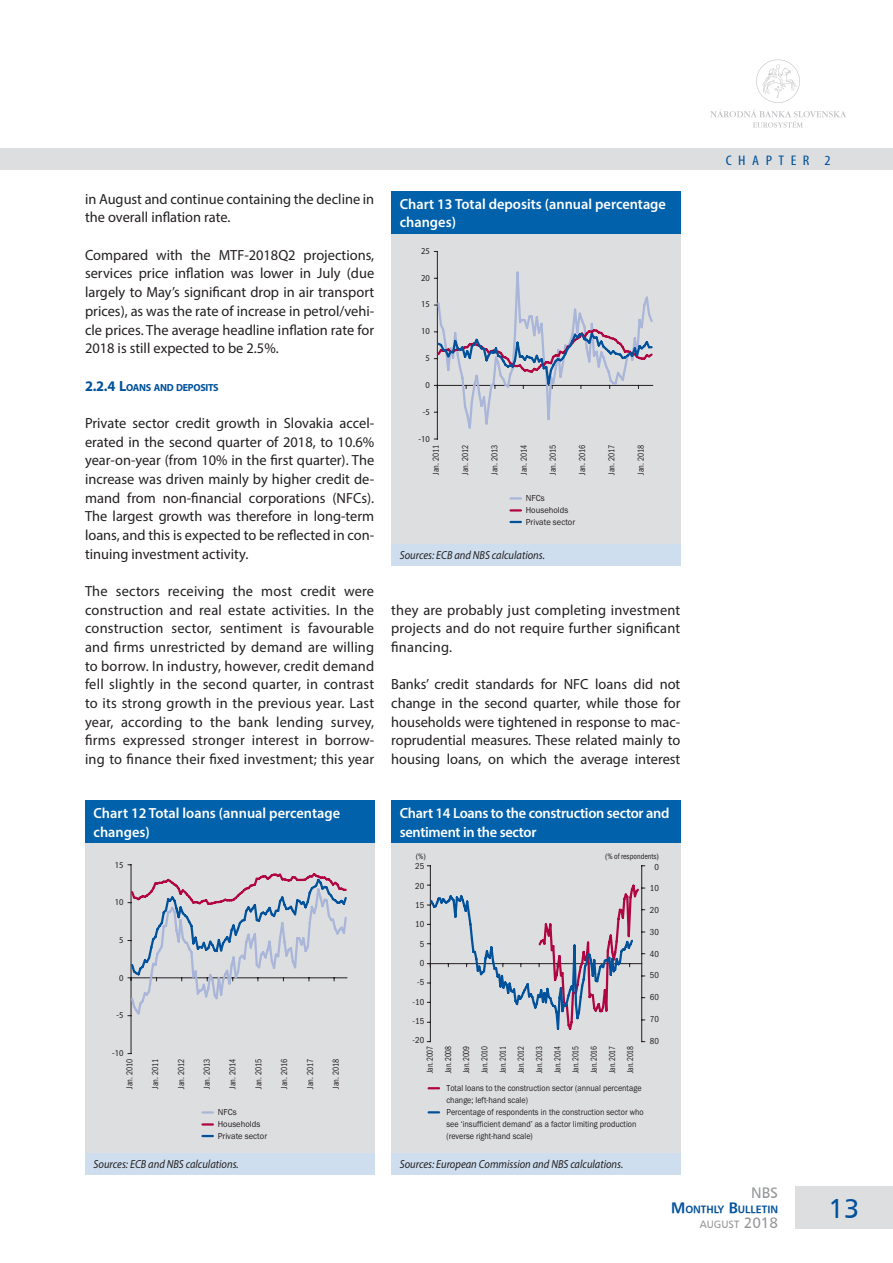
<style>
.page{position:relative;width:893px;height:1263px;background:#fff}
.page>*{position:absolute;margin:0;border:0;box-sizing:border-box;transform-origin:0 0}
.t1{font:27px "Humanist 777 AT";color:#01519b}
.t2{font:15px "Humanist 777 AT";color:#939598}
._1_text{font:14.7px/18.6px "Myriad Pro";color:#231f20;text-align:justify}
._3_graf_NADPIS{font:600 14.7px/18.8px "Myriad Pro";color:#fff}
._3_graf_NADPIS-2{font:600 14.7px/18.8px "Myriad Pro";letter-spacing:-.02em;color:#fff}
.t3{font:condensed 13.95px "Myriad Pro";letter-spacing:.405em;color:#01519b;scale:1.15 1}
._3_graf_ZDROJ{font:italic 11.7px "Myriad Pro";color:#231f20;scale:.9 1}
.t4{font:10.5px "Humanist 777 AT Bold";color:#01519b}
.t5{font:10.5px "Humanist 777 AT";color:#939598}
._1_nadpis_3{font:700 10.35px "Myriad Pro";letter-spacing:-.03em;color:#01519b}
.t6{font:9px/12px "Franklin Got Itc TEE";color:#231f20;scale:.9 1}
.t7{font:condensed 9px "Franklin Got Itc TEE";color:#231f20;scale:.9 1}
.t8{font:condensed 9px/18.1px "Franklin Got Itc TEE";color:#231f20;text-align:justify;scale:.85 1}
.t9{font:9px/12px "Franklin Got Itc TEE";color:#231f20;scale:.95 1}
.t10{font:condensed 9px/19.4px "Franklin Got Itc TEE";color:#231f20;text-align:right}
.t11{font:9px "Myriad Pro";color:#231f20;scale:.95 1}
.t12{font:condensed 8.25px "Franklin Got Itc TEE";color:#231f20;scale:.95 1}
.s1{font-size:14.7px}
.s2{font-size:15px}
</style>
<div class="page">
<div style="left:0;top:149px;width:893px;height:21px;background:#dddee0"></div>
<svg style="left:710px;top:109px;width:136px;height:19px"></svg>
<svg style="left:756px;top:60px;width:44px;height:43px"></svg>
<div style="left:795px;top:1186px;width:98px;height:43px;background:#dddee0"></div>
<div style="left:391px;top:191px;width:289px;height:43px;background:#0161ab"></div>
<div style="left:391px;top:234px;width:289px;height:310px;background:#dddee0"></div>
<div style="left:391px;top:544px;width:289px;height:22px;background:#cedeee"></div>
<div style="left:85px;top:800px;width:289px;height:43px;background:#0161ab"></div>
<div style="left:85px;top:843px;width:289px;height:310px;background:#dddee0"></div>
<div style="left:85px;top:1153px;width:289px;height:22px;background:#cedeee"></div>
<div style="left:391px;top:800px;width:289px;height:43px;background:#0161ab"></div>
<div style="left:391px;top:843px;width:289px;height:310px;background:#dddee0"></div>
<div style="left:391px;top:1153px;width:289px;height:22px;background:#cedeee"></div>
<svg style="left:202px;top:1135px;width:11px;height:2px"></svg>
<svg style="left:202px;top:1123px;width:11px;height:2px"></svg>
<svg style="left:202px;top:1111px;width:11px;height:2px"></svg>
<hr style="left:131px;top:865px;width:1px;height:188px;background:#231f20">
<svg style="left:128px;top:871px;width:219px;height:145px"></svg>
<svg style="left:510px;top:521px;width:11px;height:2px"></svg>
<svg style="left:510px;top:509px;width:11px;height:2px"></svg>
<svg style="left:510px;top:497px;width:11px;height:2px"></svg>
<hr style="left:437px;top:251px;width:1px;height:188px;background:#231f20">
<svg style="left:434px;top:270px;width:219px;height:160px"></svg>
<svg style="left:429px;top:1111px;width:10px;height:2px"></svg>
<svg style="left:429px;top:1087px;width:10px;height:2px"></svg>
<hr style="left:430px;top:866px;width:1px;height:175px;background:#231f20">
<hr style="left:641px;top:866px;width:1px;height:175px;background:#231f20">
<svg style="left:427px;top:883px;width:218px;height:149px"></svg>
<p class="_1_text" style="left:85px;top:189px;width:291px">in August and continue containing the decline in the overall inflation rate.</p>
<p class="_1_text" style="left:85px;top:245px;width:291px">Compared with the MTF-2018Q2 projections, services price inflation was lower in July (due largely to May’s significant drop in air transport prices), as was the rate of increase in petrol/vehi&shy;cle prices. The average headline inflation rate for 2018 is still expected to be 2.5%.</p>
<p class="_1_nadpis_3" style="left:85px;top:380px;width:135px"><span class="s1">2.2.4 L</span>OANS AND DEPOSITS</p>
<p class="_1_text" style="left:85px;top:413px;width:291px">Private sector credit growth in Slovakia accel&shy;erated in the second quarter of 2018, to 10.6% year-on-year (from 10% in the first quarter). The increase was driven mainly by higher credit de&shy;mand from non-financial corporations (NFCs).<br>The largest growth was therefore in long-term loans, and this is expected to be reflected in con&shy;tinuing investment activity.</p>
<p class="_1_text" style="left:85px;top:581px;width:291px">The sectors receiving the most credit were construction and real estate activities. In the construction sector, sentiment is favourable and firms unrestricted by demand are willing to borrow. In industry, however, credit demand fell slightly in the second quarter, in contrast to its strong growth in the previous year. Last year, according to the bank lending survey, firms expressed stronger interest in borrow&shy;ing to finance their fixed investment; this year</p>
<p class="_3_graf_NADPIS" style="left:94px;top:803px;width:248px">Chart 12 Total loans (annual percentage changes)</p>
<p class="t11" style="left:115px;top:859px;width:11px">15</p>
<p class="t11" style="left:115px;top:897px;width:11px">10</p>
<p class="t11" style="left:119px;top:934px;width:6px">5</p>
<p class="t11" style="left:119px;top:972px;width:6px">0</p>
<p class="t11" style="left:116px;top:1010px;width:9px">-5</p>
<p class="t11" style="left:112px;top:1047px;width:13px">-10</p>
<p class="t7" style="left:124px;top:1089px;width:35px;rotate:-90deg">Jan. 2010</p>
<p class="t7" style="left:150px;top:1089px;width:35px;rotate:-90deg">Jan. 2011</p>
<p class="t7" style="left:176px;top:1089px;width:35px;rotate:-90deg">Jan. 2012</p>
<p class="t7" style="left:202px;top:1089px;width:35px;rotate:-90deg">Jan. 2013</p>
<p class="t7" style="left:228px;top:1089px;width:35px;rotate:-90deg">Jan. 2014</p>
<p class="t7" style="left:253px;top:1089px;width:35px;rotate:-90deg">Jan. 2015</p>
<p class="t7" style="left:279px;top:1089px;width:35px;rotate:-90deg">Jan. 2016</p>
<p class="t7" style="left:305px;top:1089px;width:35px;rotate:-90deg">Jan. 2017</p>
<p class="t7" style="left:331px;top:1089px;width:35px;rotate:-90deg">Jan. 2018</p>
<p class="t9" style="left:218px;top:1106px;width:54px">NFCs<br>Households<br>Private sector</p>
<p class="_3_graf_ZDROJ" style="left:94px;top:1157px;width:163px">Sources: ECB and NBS calculations.</p>
<p class="_3_graf_NADPIS" style="left:400px;top:194px;width:268px">Chart 13 Total deposits (annual percentage changes)</p>
<p class="t11" style="left:421px;top:245px;width:11px">25</p>
<p class="t11" style="left:421px;top:272px;width:11px">20</p>
<p class="t11" style="left:421px;top:299px;width:11px">15</p>
<p class="t11" style="left:421px;top:326px;width:11px">10</p>
<p class="t11" style="left:426px;top:353px;width:6px">5</p>
<p class="t11" style="left:426px;top:379px;width:6px">0</p>
<p class="t11" style="left:423px;top:406px;width:9px">-5</p>
<p class="t11" style="left:419px;top:433px;width:13px">-10</p>
<p class="t7" style="left:431px;top:475px;width:35px;rotate:-90deg">Jan. 2011</p>
<p class="t7" style="left:460px;top:475px;width:35px;rotate:-90deg">Jan. 2012</p>
<p class="t7" style="left:489px;top:475px;width:35px;rotate:-90deg">Jan. 2013</p>
<p class="t7" style="left:519px;top:475px;width:35px;rotate:-90deg">Jan. 2014</p>
<p class="t7" style="left:548px;top:475px;width:35px;rotate:-90deg">Jan. 2015</p>
<p class="t7" style="left:577px;top:475px;width:35px;rotate:-90deg">Jan. 2016</p>
<p class="t7" style="left:606px;top:475px;width:35px;rotate:-90deg">Jan. 2017</p>
<p class="t7" style="left:636px;top:475px;width:35px;rotate:-90deg">Jan. 2018</p>
<p class="t9" style="left:526px;top:492px;width:54px">NFCs<br>Households<br>Private sector</p>
<p class="_3_graf_ZDROJ" style="left:400px;top:548px;width:163px">Sources: ECB and NBS calculations.</p>
<p class="_1_text" style="left:391px;top:600px;width:291px">they are probably just completing investment projects and do not require further significant financing.</p>
<p class="_1_text" style="left:391px;top:675px;width:291px">Banks’ credit standards for NFC loans did not change in the second quarter, while those for households were tightened in response to mac&shy;roprudential measures. These related mainly to housing loans, on which the average interest</p>
<p class="_3_graf_NADPIS-2" style="left:400px;top:803px;width:271px">Chart 14 Loans to the construction sector and sentiment in the sector</p>
<p class="t12" style="left:416px;top:852px;width:12px">(%)</p>
<p class="t12" style="left:605px;top:852px;width:58px">(% of respondents)</p>
<p class="t10" style="left:413px;top:857px;width:13px">25<br>20<br>15<br>10<br>5<br>0 -5 -10 -15 -20</p>
<p class="t10" style="left:654px;top:857px;width:6px">0</p>
<p class="t10" style="left:650px;top:879px;width:11px">10</p>
<p class="t10" style="left:650px;top:900px;width:11px">20</p>
<p class="t10" style="left:650px;top:922px;width:11px">30</p>
<p class="t10" style="left:650px;top:944px;width:11px">40</p>
<p class="t10" style="left:650px;top:966px;width:11px">50</p>
<p class="t10" style="left:650px;top:987px;width:11px">60</p>
<p class="t10" style="left:650px;top:1009px;width:11px">70</p>
<p class="t10" style="left:650px;top:1031px;width:11px">80</p>
<p class="t8" style="left:421px;top:1073px;width:33px;rotate:-90deg">Jan. 2007<br>Jan. 2008<br>Jan. 2009<br>Jan. 2010<br>Jan. 2011<br>Jan. 2012<br>Jan. 2013<br>Jan. 2014<br>Jan. 2015<br>Jan. 2016<br>Jan. 2017<br>Jan. 2018</p>
<p class="t6" style="left:446px;top:1082px;width:221px">Total loans to the construction sector (annual percentage change; left-hand scale)<br>Percentage of respondents in the construction sector who see ‘insufficient demand’ as a factor limiting production (reverse right-hand scale)</p>
<p class="_3_graf_ZDROJ" style="left:400px;top:1157px;width:250px">Sources: European Commission and NBS calculations.</p>
<p class="t3" style="left:726px;top:152px;width:93px">CHAPTER 2</p>
<p class="t2" style="left:751px;top:1184px;width:29px">NBS</p>
<p class="t4" style="left:671px;top:1203px;width:109px"><span class="s2">M</span>ONTHLY <span class="s2">B</span>ULLETIN</p>
<p class="t5" style="left:700px;top:1219px;width:80px">AUGUST <span class="s2">2018</span></p>
<h1 class="t1" style="left:829px;top:1193px;width:32px">13</h1>
</div>
